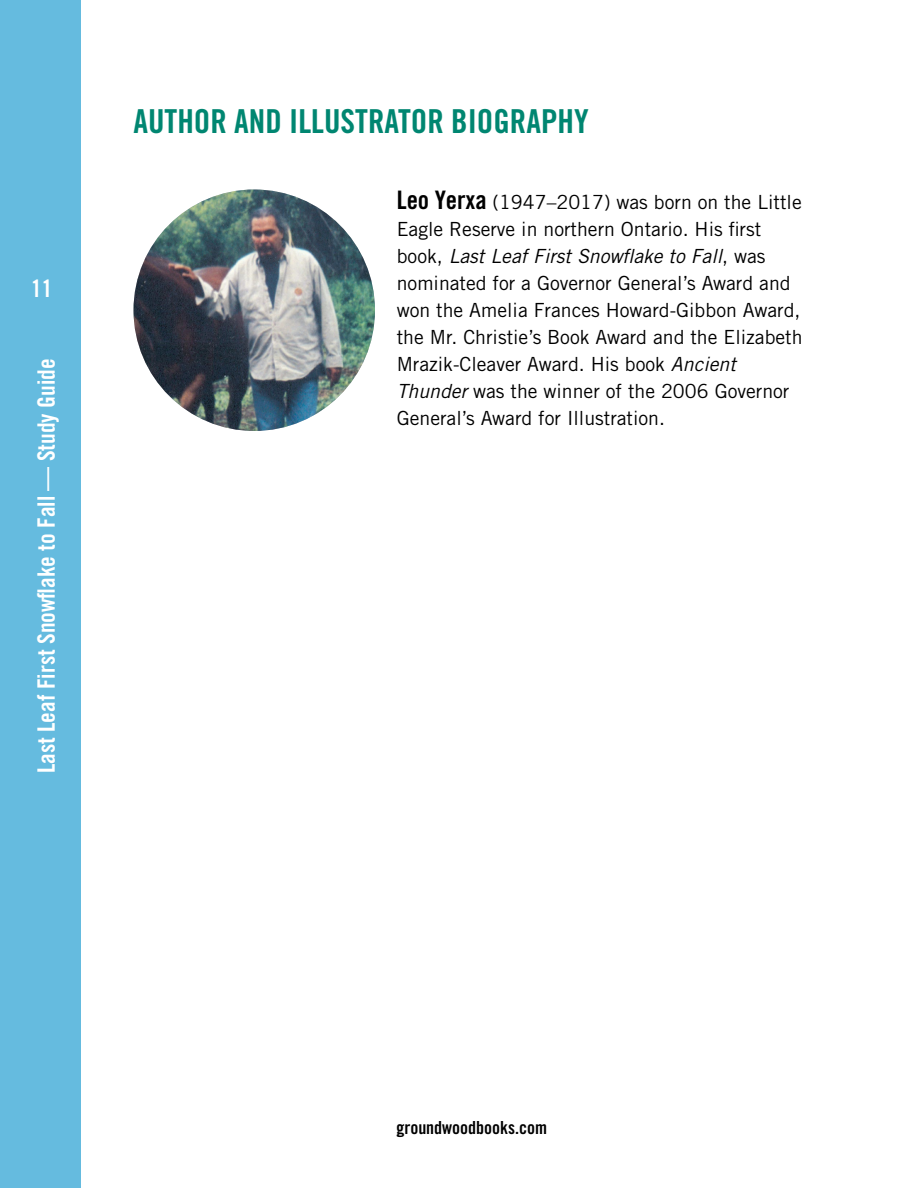
<style>
.page{position:relative;width:918px;height:1188px;background:#fff}
.page>*{position:absolute;margin:0;border:0;box-sizing:border-box;transform-origin:0 0}
.A-head{font:33px "Trade Gothic Bold Cond Twenty";color:#008671}
.t1{font:24px "Trade Gothic Bold Cond Twenty";color:#fff}
.Para_no_space{font:19.5px/27px "Trade Gothic";color:#000}
.t2{font:18px "Trade Gothic Bold Cond Twenty";color:#000}
.s1{font-family:"Trade Gothic Bold Cond Twenty";font-size:25.5px}
.s2{font-style:italic}
</style>
<div class="page">
<div style="left:0;top:0;width:81px;height:1188px;background:#65bbdf"></div>
<img style="left:133px;top:189px;width:242px;height:242px;border-radius:121px">
<p class="t1" style="left:31px;top:274px;width:23px">11</p>
<p class="t1" style="left:32px;top:773px;width:416px;rotate:-90deg">Last Leaf First Snowflake to Fall — Study Guide</p>
<p class="A-head" style="left:133px;top:101px;width:457px">AUTHOR AND ILLUSTRATOR BIOGRAPHY</p>
<p class="Para_no_space" style="left:397px;top:189px;width:407px"><span class="s1">Leo Yerxa</span> (1947–2017) was born on the Little Eagle Reserve in northern Ontario. His first book, <span class="s2">Last Leaf First Snowflake to Fall</span>, was nominated for a Governor General’s Award and won the Amelia Frances Howard-Gibbon Award, the Mr. Christie’s Book Award and the Elizabeth Mrazik-Cleaver Award. His book <span class="s2">Ancient Thunder</span> was the winner of the 2006 Governor General’s Award for Illustration.</p>
<p class="t2" style="left:396px;top:1117px;width:152px">groundwoodbooks.com</p>
</div>
